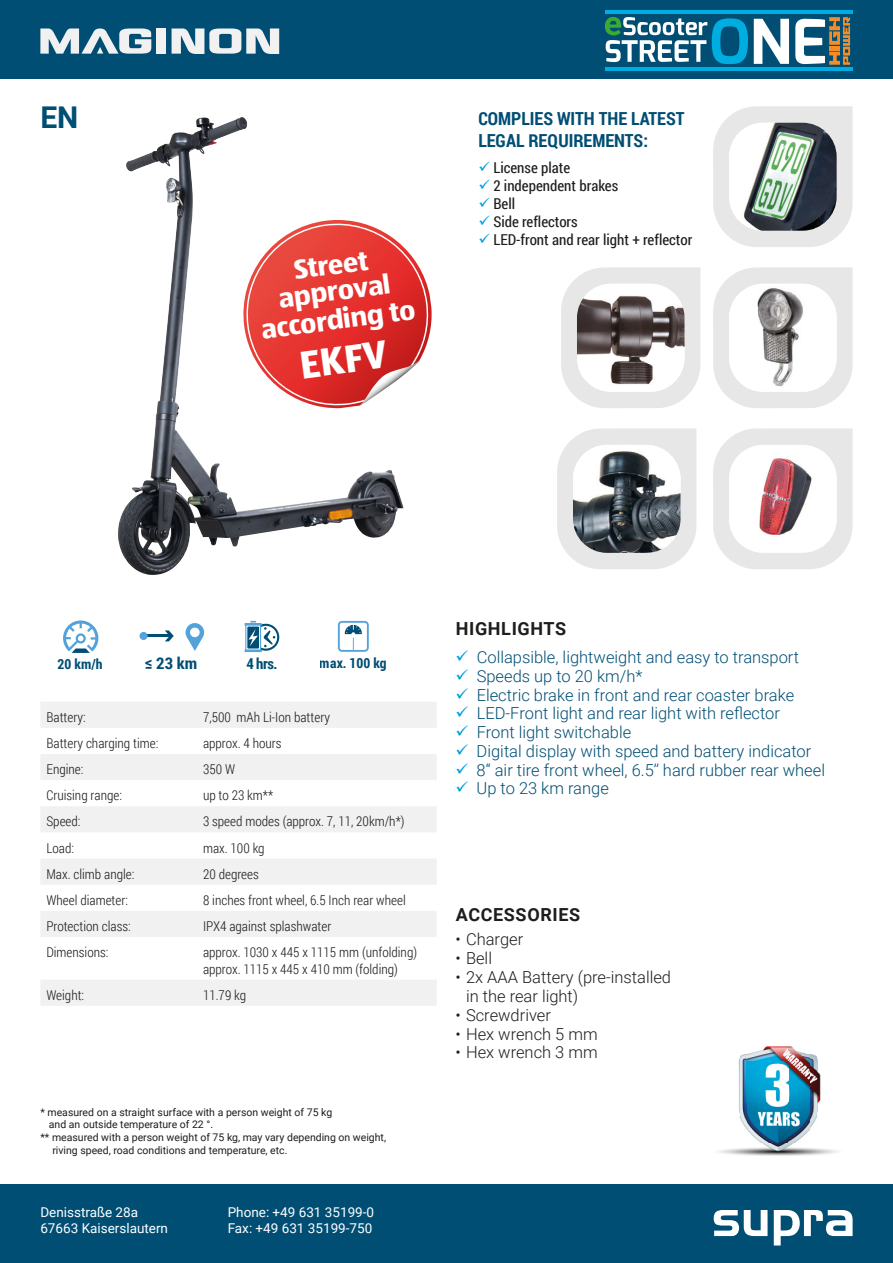
<style>
.page{position:relative;width:893px;height:1263px;background:#fff}
.page>*{position:absolute;margin:0;border:0;box-sizing:border-box;transform-origin:0 0}
.t1{font:700 40.35px "ALDISUEDOT";color:#fff}
.t2{font:700 30px "Roboto";color:#004e74}
.t3{font:700 27.75px/26.1px "ALDISUEDOT";color:#fff;text-align:center}
.t4{font:700 18px/21.6px "Roboto Condensed";color:#004e74}
.t5{font:700 18px "Roboto";letter-spacing:.035em;color:#1d1d1b}
.t6{font:300 16.5px/18.8px "Roboto";color:#004e74}
.t7{font:300 16.5px/19.5px "Roboto";color:#1d1d1b}
.t8{font:700 16.05px "Roboto Condensed";color:#004e74;scale:1.05 1}
.t9{font:15px "Roboto Condensed";color:#1d1d1b}
.t10{font:700 15px "Roboto Condensed";color:#004e74}
.t11{font:700 13.95px "Roboto Condensed";color:#004e74}
.t12{font:300 13.5px/16.5px "Roboto Condensed";color:#1d1d1b}
.t13{font:13.5px/16.2px "Roboto";color:#fff}
.t14{font:10.5px "Roboto";color:#1d1d1b}
.s1{color:#009fe3}
</style>
<div class="page">
<svg style="left:713px;top:267px;width:140px;height:141px"></svg>
<img style="left:729px;top:284px;width:108px;height:108px">
<svg style="left:713px;top:106px;width:140px;height:141px"></svg>
<img style="left:729px;top:123px;width:108px;height:108px">
<svg style="left:713px;top:428px;width:140px;height:141px"></svg>
<div style="left:729px;top:445px;width:108px;height:108px;background:#fff;border-radius:34px"></div>
<img style="left:729px;top:451px;width:108px;height:95px">
<svg style="left:557px;top:428px;width:139px;height:141px"></svg>
<img style="left:573px;top:445px;width:108px;height:108px">
<svg style="left:561px;top:267px;width:139px;height:141px"></svg>
<img style="left:577px;top:284px;width:107px;height:108px">
<img style="left:118px;top:117px;width:193px;height:458px">
<div style="left:0;top:1184px;width:893px;height:79px;background:#004e74"></div>
<div style="left:0;top:0;width:893px;height:79px;background:#004e74"></div>
<svg style="left:714px;top:1210px;width:139px;height:35px"></svg>
<div style="left:156px;top:28px;width:10px;height:26px;background:#f1f1f1"></div>
<svg style="left:172px;top:28px;width:107px;height:26px"></svg>
<svg style="left:40px;top:28px;width:111px;height:26px"></svg>
<img style="left:718px;top:1143px;width:120px;height:13px">
<img style="left:746px;top:1046px;width:64px;height:97px">
<img style="left:739px;top:1054px;width:7px;height:74px">
<img style="left:810px;top:1054px;width:7px;height:74px">
<img style="left:817px;top:1058px;width:4px;height:55px">
<svg style="left:245px;top:621px;width:34px;height:31px"></svg>
<svg style="left:63px;top:620px;width:35px;height:33px"></svg>
<svg style="left:338px;top:621px;width:31px;height:31px"></svg>
<hr style="left:143px;top:635px;width:27px;height:2px;background:#004e74">
<div style="left:140px;top:632px;width:8px;height:8px;background:#53a2da;border-radius:50%"></div>
<svg style="left:165px;top:630px;width:9px;height:11px"></svg>
<svg style="left:186px;top:623px;width:18px;height:28px"></svg>
<svg style="left:41px;top:702px;width:396px;height:304px;fill:#f3f3f3"></svg>
<svg style="left:605px;top:17px;width:143px;height:47px"></svg>
<svg style="left:754px;top:19px;width:35px;height:45px"></svg>
<hr style="left:606px;top:68px;width:247px;height:3px;background:#00ade0">
<hr style="left:605px;top:11px;width:247px;height:3px;background:#00ade0">
<svg style="left:795px;top:17px;width:55px;height:48px"></svg>
<svg style="left:237px;top:218px;width:195px;height:193px"></svg>
<h2 class="t2" style="left:40px;top:96px;width:40px">EN</h2>
<h3 class="t3" style="left:274px;top:258px;width:114px;rotate:-7deg">Street approval</h3>
<h3 class="t3" style="left:260px;top:315px;width:157px;rotate:-7deg">according to</h3>
<h1 class="t1" style="left:296px;top:338px;width:89px;rotate:-8deg">EKFV</h1>
<h3 class="t4" style="left:478px;top:107px;width:208px">COMPLIES WITH THE LATEST<br>LEGAL REQUIREMENTS:</h3>
<p class="t9" style="left:478px;top:158px;width:93px"><span class="s1">✓</span> License plate</p>
<p class="t9" style="left:478px;top:176px;width:141px"><span class="s1">✓</span> 2 independent brakes</p>
<p class="t9" style="left:478px;top:194px;width:38px"><span class="s1">✓</span> Bell</p>
<p class="t9" style="left:478px;top:212px;width:101px"><span class="s1">✓</span> Side reflectors</p>
<p class="t9" style="left:478px;top:230px;width:215px"><span class="s1">✓</span> LED-front and rear light + reflector</p>
<p class="t11" style="left:58px;top:654px;width:46px">20 km/h</p>
<p class="t8" style="left:145px;top:652px;width:52px">≤ 23 km</p>
<p class="t10" style="left:246px;top:653px;width:33px">4 hrs.</p>
<p class="t11" style="left:320px;top:653px;width:68px">max. 100 kg</p>
<p class="t12" style="left:46px;top:708px;width:41px">Battery:</p>
<p class="t12" style="left:203px;top:708px;width:129px">7,500 mAh Li-Ion battery</p>
<p class="t12" style="left:46px;top:734px;width:113px">Battery charging time:</p>
<p class="t12" style="left:203px;top:734px;width:80px">approx. 4 hours</p>
<p class="t12" style="left:46px;top:761px;width:39px">Engine:</p>
<p class="t12" style="left:203px;top:761px;width:34px">350 W</p>
<p class="t12" style="left:46px;top:787px;width:77px">Cruising range:</p>
<p class="t12" style="left:203px;top:787px;width:72px">up to 23 km**</p>
<p class="t12" style="left:46px;top:813px;width:36px">Speed:</p>
<p class="t12" style="left:203px;top:813px;width:203px">3 speed modes (approx. 7, 11, 20km/h*)</p>
<p class="t12" style="left:46px;top:839px;width:29px">Load:</p>
<p class="t12" style="left:203px;top:839px;width:63px">max. 100 kg</p>
<p class="t12" style="left:46px;top:865px;width:90px">Max. climb angle:</p>
<p class="t12" style="left:203px;top:865px;width:57px">20 degrees</p>
<p class="t12" style="left:46px;top:891px;width:83px">Wheel diameter:</p>
<p class="t12" style="left:203px;top:891px;width:204px">8 inches front wheel, 6.5 Inch rear wheel</p>
<p class="t12" style="left:46px;top:917px;width:86px">Protection class:</p>
<p class="t12" style="left:203px;top:917px;width:130px">IPX4 against splashwater</p>
<p class="t12" style="left:46px;top:944px;width:64px">Dimensions:</p>
<p class="t12" style="left:203px;top:944px;width:216px">approx. 1030 x 445 x 1115 mm (unfolding) approx. 1115 x 445 x 410 mm (folding)</p>
<p class="t12" style="left:46px;top:986px;width:39px">Weight:</p>
<p class="t12" style="left:203px;top:986px;width:45px">11.79 kg</p>
<p class="t14" style="left:40px;top:1105px;width:293px">* measured on a straight surface with a person weight of 75 kg</p>
<p class="t14" style="left:49px;top:1117px;width:166px">and an outside temperature of 22 °.</p>
<p class="t14" style="left:40px;top:1130px;width:347px">** measured with a person weight of 75 kg, may vary depending on weight,</p>
<p class="t14" style="left:52px;top:1142px;width:237px">riving speed, road conditions and temperature, etc.</p>
<p class="t13" style="left:40px;top:1204px;width:129px">Denisstraße 28a<br>67663 Kaiserslautern</p>
<p class="t13" style="left:228px;top:1204px;width:148px">Phone: +49 631 35199-0<br>Fax: +49 631 35199-750</p>
<h3 class="t5" style="left:456px;top:616px;width:112px">HIGHLIGHTS</h3>
<p class="t6" style="left:477px;top:647px;width:350px">Collapsible, lightweight and easy to transport Speeds up to 20 km/h*<br>Electric brake in front and rear coaster brake LED-Front light and rear light with reflector<br>Front light switchable<br>Digital display with speed and battery indicator 8‘‘ air tire front wheel, 6.5’’ hard rubber rear wheel Up to 23 km range</p>
<h3 class="t5" style="left:456px;top:902px;width:126px">ACCESSORIES</h3>
<p class="t7" style="left:455px;top:929px;width:69px">• Charger</p>
<p class="t7" style="left:455px;top:947px;width:38px">• Bell</p>
<p class="t7" style="left:466px;top:966px;width:207px;text-indent:-11px">• 2x AAA Battery (pre-installed in the rear light)</p>
<p class="t7" style="left:455px;top:1004px;width:97px">• Screwdriver</p>
<p class="t7" style="left:455px;top:1023px;width:144px">• Hex wrench 5 mm</p>
<p class="t7" style="left:455px;top:1042px;width:144px">• Hex wrench 3 mm</p>
</div>
